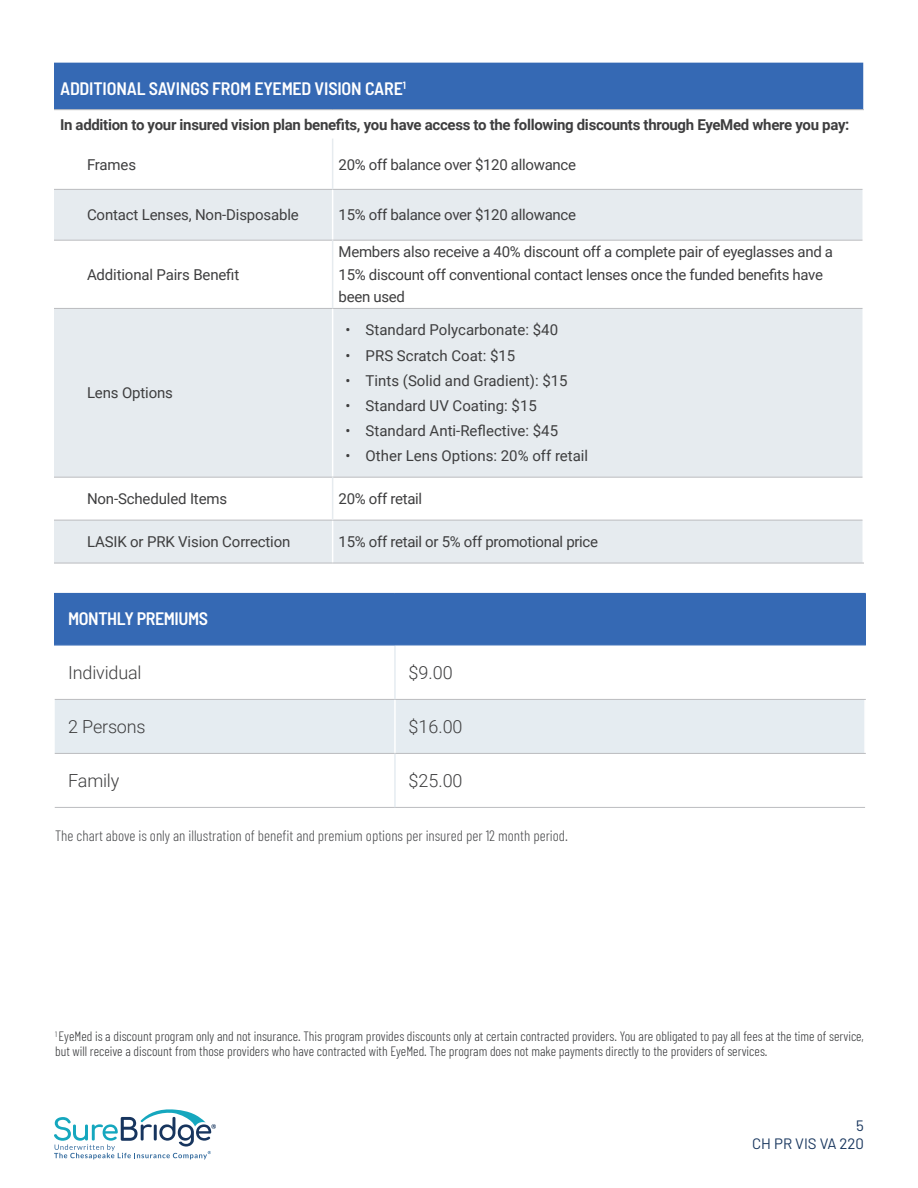
<style>
.page{position:relative;width:918px;height:1188px;background:#fff}
.page>*{position:absolute;margin:0;border:0;box-sizing:border-box;transform-origin:0 0}
.Paragraph_Style_2{font:600 semi-condensed 18px "Barlow";letter-spacing:-.01em;color:#fff}
.t1{font:300 18px "Roboto";letter-spacing:-.01em;color:#3e3e3f}
.t2{font:15px/22.5px "Roboto";letter-spacing:-.015em;color:#3e3e3f}
.t3{font:700 15px "Roboto";letter-spacing:-.02em;color:#3e3e3f}
.SB_Disclaimers{font:300 15px "Barlow Condensed";color:#4e4f51}
.t4{font:15px/18px "Barlow";color:#17355d;text-align:right}
.SB_Disclaimers-2{font:300 13.5px/15px "Barlow Condensed";color:#38393b}
</style>
<div class="page">
<svg style="left:54px;top:1109px;width:162px;height:50px"></svg>
<div style="left:55px;top:594px;width:340px;height:51px;background:#3569b4"></div>
<div style="left:395px;top:594px;width:470px;height:51px;background:#3569b4"></div>
<div style="left:55px;top:700px;width:809px;height:53px;background:#e5ecf1"></div>
<hr style="left:394px;top:700px;width:2px;height:53px;background:#fff">
<hr style="left:55px;top:699px;width:340px;height:1px;background:#bbbcbf">
<hr style="left:395px;top:699px;width:471px;height:1px;background:#bbbcbf">
<hr style="left:55px;top:753px;width:340px;height:1px;background:#bbbcbf">
<hr style="left:395px;top:753px;width:471px;height:1px;background:#bbbcbf">
<hr style="left:55px;top:807px;width:340px;height:1px;background:#bbbcbf">
<hr style="left:395px;top:807px;width:470px;height:1px;background:#bbbcbf">
<hr style="left:394px;top:646px;width:2px;height:53px;background:#e5ecf1">
<hr style="left:394px;top:754px;width:2px;height:53px;background:#e5ecf1">
<hr style="left:54px;top:593px;width:341px;height:1px;background:#3569b4">
<hr style="left:54px;top:594px;width:2px;height:51px;background:#3569b4">
<hr style="left:395px;top:593px;width:471px;height:1px;background:#3569b4">
<hr style="left:864px;top:594px;width:2px;height:51px;background:#3569b4">
<hr style="left:54px;top:645px;width:341px;height:1px;background:#9ab4da">
<hr style="left:395px;top:645px;width:471px;height:1px;background:#9ab4da">
<div style="left:54px;top:63px;width:809px;height:46px;background:#3569b4"></div>
<svg style="left:54px;top:190px;width:808px;height:373px;fill:#e6ebef"></svg>
<hr style="left:332px;top:190px;width:1px;height:50px;background:#fff">
<hr style="left:332px;top:309px;width:1px;height:168px;background:#fff">
<hr style="left:332px;top:520px;width:1px;height:43px;background:#fff">
<hr style="left:54px;top:109px;width:279px;height:1px;background:#bbbcbf">
<hr style="left:333px;top:109px;width:265px;height:1px;background:#bbbcbf">
<hr style="left:598px;top:109px;width:266px;height:1px;background:#bbbcbf">
<hr style="left:54px;top:189px;width:279px;height:1px;background:#bbbcbf">
<hr style="left:333px;top:189px;width:265px;height:1px;background:#bbbcbf">
<hr style="left:598px;top:189px;width:264px;height:1px;background:#bbbcbf">
<hr style="left:54px;top:308px;width:279px;height:1px;background:#bbbcbf">
<hr style="left:333px;top:308px;width:265px;height:1px;background:#bbbcbf">
<hr style="left:598px;top:308px;width:264px;height:1px;background:#bbbcbf">
<hr style="left:54px;top:520px;width:279px;height:1px;background:#bbbcbf">
<hr style="left:333px;top:520px;width:265px;height:1px;background:#bbbcbf">
<hr style="left:598px;top:520px;width:264px;height:1px;background:#bbbcbf">
<hr style="left:54px;top:240px;width:279px;height:1px;background:#bbbcbf">
<hr style="left:333px;top:240px;width:265px;height:1px;background:#bbbcbf">
<hr style="left:598px;top:240px;width:264px;height:1px;background:#bbbcbf">
<hr style="left:54px;top:477px;width:279px;height:1px;background:#bbbcbf">
<hr style="left:333px;top:477px;width:265px;height:1px;background:#bbbcbf">
<hr style="left:598px;top:477px;width:264px;height:1px;background:#bbbcbf">
<hr style="left:54px;top:563px;width:279px;height:1px;background:#bbbcbf">
<hr style="left:333px;top:563px;width:265px;height:1px;background:#bbbcbf">
<hr style="left:598px;top:563px;width:266px;height:1px;background:#bbbcbf">
<hr style="left:332px;top:139px;width:1px;height:50px;background:#e6ebef">
<hr style="left:332px;top:240px;width:1px;height:68px;background:#e6ebef">
<hr style="left:332px;top:477px;width:1px;height:43px;background:#e6ebef">
<p class="Paragraph_Style_2" style="left:60px;top:78px;width:348px">ADDITIONAL SAVINGS FROM EYEMED VISION CARE<sup>1</sup></p>
<p class="t3" style="left:60px;top:114px;width:791px">In addition to your insured vision plan benefits, you have access to the following discounts through EyeMed where you pay:</p>
<p class="t2" style="left:87px;top:152px;width:51px">Frames</p>
<p class="t2" style="left:339px;top:152px;width:239px">20% off balance over $120 allowance</p>
<p class="t2" style="left:87px;top:203px;width:213px">Contact Lenses, Non-Disposable</p>
<p class="t2" style="left:339px;top:203px;width:239px">15% off balance over $120 allowance</p>
<p class="t2" style="left:87px;top:263px;width:154px">Additional Pairs Benefit</p>
<p class="t2" style="left:87px;top:381px;width:87px">Lens Options</p>
<p class="t2" style="left:339px;top:240px;width:496px">Members also receive a 40% discount off a complete pair of eyeglasses and a<br>15% discount off conventional contact lenses once the funded benefits have been used</p>
<p class="t2" style="left:345px;top:318px;width:214px">• Standard Polycarbonate: $40</p>
<p class="t2" style="left:345px;top:343px;width:172px">• PRS Scratch Coat: $15</p>
<p class="t2" style="left:345px;top:369px;width:224px">• Tints (Solid and Gradient): $15</p>
<p class="t2" style="left:345px;top:394px;width:193px">• Standard UV Coating: $15</p>
<p class="t2" style="left:345px;top:419px;width:214px">• Standard Anti-Reflective: $45</p>
<p class="t2" style="left:345px;top:444px;width:244px">• Other Lens Options: 20% off retail</p>
<p class="t2" style="left:87px;top:487px;width:142px">Non-Scheduled Items</p>
<p class="t2" style="left:339px;top:487px;width:85px">20% off retail</p>
<p class="t2" style="left:87px;top:530px;width:205px">LASIK or PRK Vision Correction</p>
<p class="t2" style="left:339px;top:530px;width:261px">15% off retail or 5% off promotional price</p>
<p class="Paragraph_Style_2" style="left:68px;top:608px;width:141px">MONTHLY PREMIUMS</p>
<p class="t1" style="left:68px;top:660px;width:75px">Individual</p>
<p class="t1" style="left:408px;top:660px;width:46px">$9.00</p>
<p class="t1" style="left:68px;top:714px;width:79px">2 Persons</p>
<p class="t1" style="left:408px;top:714px;width:56px">$16.00</p>
<p class="t1" style="left:68px;top:768px;width:53px">Family</p>
<p class="t1" style="left:408px;top:768px;width:56px">$25.00</p>
<p class="SB_Disclaimers" style="left:55px;top:826px;width:515px">The chart above is only an illustration of benefit and premium options per insured per 12 month period.</p>
<p class="SB_Disclaimers-2" style="left:55px;top:1029px;width:810px"><sup>1</sup> EyeMed is a discount program only and not insurance. This program provides discounts only at certain contracted providers. You are obligated to pay all fees at the time of service, but will receive a discount from those providers who have contracted with EyeMed. The program does not make payments directly to the providers of services.</p>
<p class="t4" style="left:752px;top:1116px;width:113px">5<br>CH PR VIS VA 220</p>
</div>
